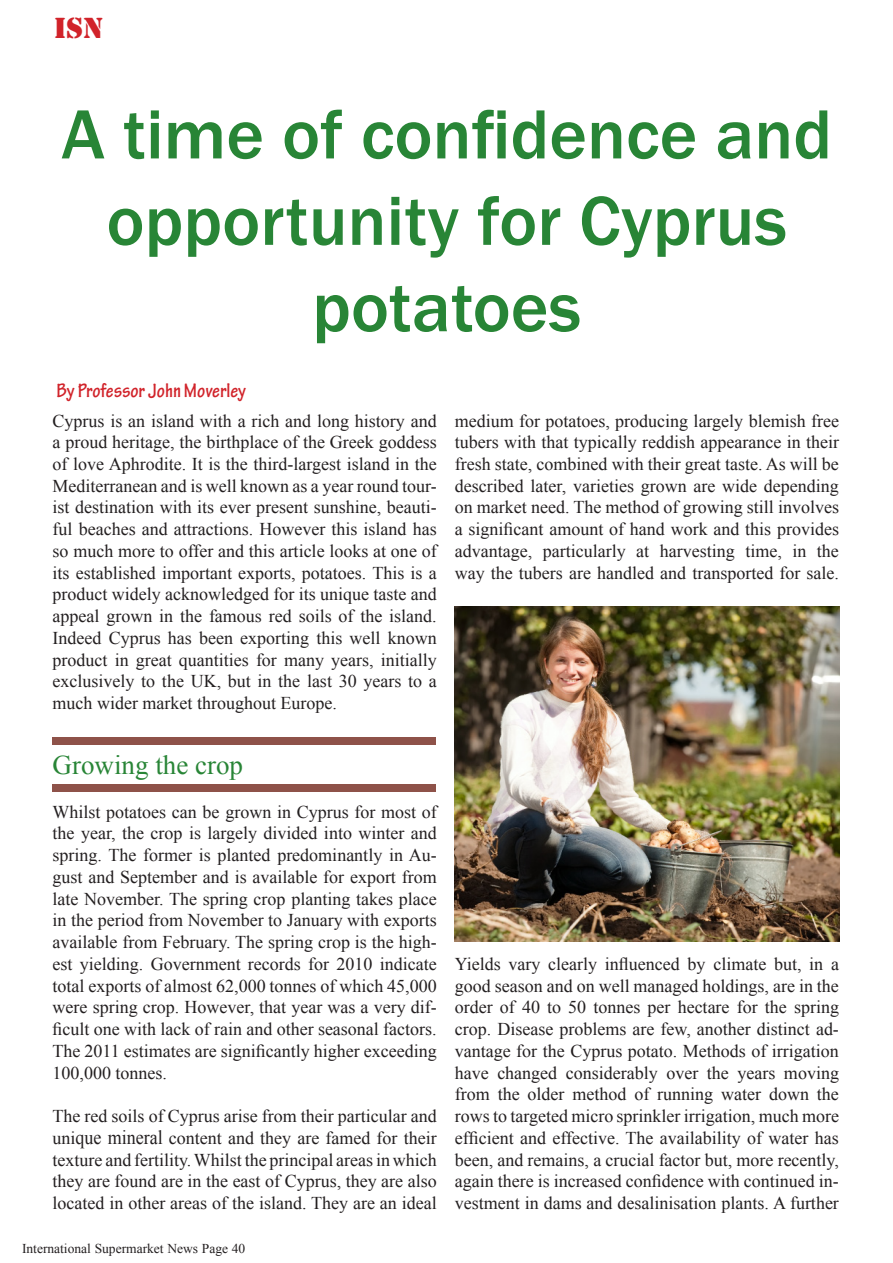
<style>
.page{position:relative;width:893px;height:1263px;background:#fff}
.page>*{position:absolute;margin:0;border:0;box-sizing:border-box;transform-origin:0 0}
.t1{font:500 72px "Franklin Gothic";color:#288536}
.t2{font:27px "Times New Roman";color:#288536}
.t3{font:27px "Stencil Std";color:#d1232a}
.t4{font:700 condensed 21px "Tekton Pro";color:#d1232a}
.t5{font:18px/21.8px "Times New Roman";color:#231f20;text-align:justify}
.t6{font:13.5px "Times New Roman";color:#231f20}
.s1{font-size:19.8px}
</style>
<div class="page">
<img style="left:455px;top:607px;width:385px;height:334px">
<div style="left:53px;top:737px;width:383px;height:8px;background:#8e5249"></div>
<div style="left:53px;top:784px;width:383px;height:8px;background:#8e5249"></div>
<p class="t3" style="left:54px;top:11px;width:51px">ISN</p>
<p class="t1" style="left:61px;top:90px;width:772px">A time of confidence and</p>
<p class="t1" style="left:106px;top:176px;width:682px">opportunity for Cyprus</p>
<p class="t1" style="left:312px;top:263px;width:270px">potatoes</p>
<p class="t4" style="left:56px;top:378px;width:191px">By Professor John Moverley</p>
<p class="t5" style="left:53px;top:409px;width:386px">Cyprus is an island with a rich and long history and a proud heritage, the birthplace of the Greek goddess of love Aphrodite. It is the third-largest island in the Mediterranean and is well known as a year round tour&shy;ist destination with its ever present sunshine, beauti&shy;ful beaches and attractions. However this island has so much more to offer and this article looks at one of its established important exports, potatoes. This is a product widely acknowledged for its unique taste and appeal grown in the famous red soils of the island.<br>Indeed Cyprus has been exporting this well known product in great quantities for many years, initially exclusively to the UK, but in the last 30 years to a much wider market throughout Europe.</p>
<p class="t5" style="left:455px;top:409px;width:386px">medium for potatoes, producing largely blemish free tubers with that typically reddish appearance in their fresh state, combined with their great taste. As will be described later, varieties grown are wide depending on market need. The method of growing still involves a significant amount of hand work and this provides advantage, particularly at harvesting time, in the way the tubers are handled and transported for sale.</p>
<p class="t2" style="left:53px;top:747px;width:192px">Growing the crop</p>
<p class="t5" style="left:53px;top:800px;width:386px">Whilst potatoes can be grown in Cyprus for most of the year, the crop is largely divided into winter and spring. The former is planted predominantly in Au&shy;gust and September and is available for export from late November. The spring crop planting takes place in the period from November to January with exports available from February. The spring crop is the high&shy;est yielding. Government records for 2010 indicate total exports of almost 62,000 tonnes of which 45,000 were spring crop. However, that year was a very dif&shy;ficult one with lack of rain and other seasonal factors.<br>The 2011 estimates are significantly higher exceeding 100,000 tonnes.</p>
<p class="t5" style="left:53px;top:1105px;width:386px">The red soils of Cyprus arise from their particular and uni<span class="s1">que mineral</span> content and they are famed for their texture and fertility. Whilst the principal areas in which they are found are in the east of Cyprus, they are also located in other areas of the island. They are an ideal</p>
<p class="t6" style="left:22px;top:1239px;width:225px">International Supermarket News Page 40</p>
<p class="t5" style="left:455px;top:953px;width:386px">Yields vary clearly influenced by climate but, in a good season and on well managed holdings, are in the order of 40 to 50 tonnes per hectare for the spring crop. Disease problems are few, another distinct ad&shy;vantage for the Cyprus potato. Methods of irrigation have changed considerably over the years moving from the older method of running water down the rows to targeted micro sprinkler irrigation, much more efficient and effective. The availability of water has been, and remains, a crucial factor but, more recently, again there is increased confidence with continued in&shy;vestment in dams and desalinisation plants. A further</p>
</div>
